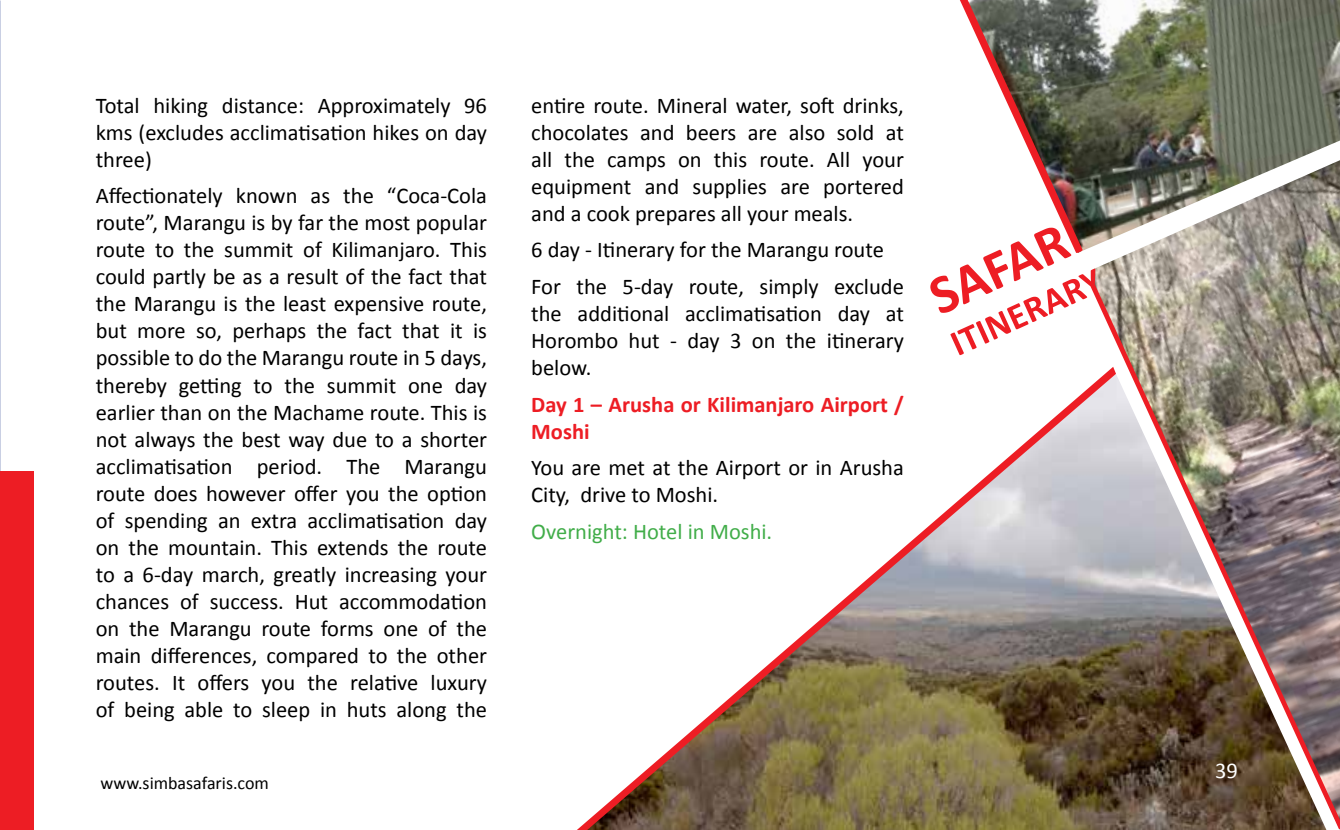
<style>
.page{position:relative;width:1340px;height:830px;background:#fff}
.page>*{position:absolute;margin:0;border:0;box-sizing:border-box;transform-origin:0 0}
.t1{font:22.5px/27px "Calibri";color:#000;text-align:justify}
.t2{font:700 22.5px/27px "Calibri";color:#ed1d24}
.t3{font:22.5px "Calibri";color:#41ad49}
.t4{font:22.5px "Calibri";color:#fff}
.t5{font:18px "Calibri";color:#000}
</style>
<div class="page">
<div style="left:0;top:471px;width:33px;height:358px;background:#ed1d24"></div>
<img style="left:1087px;top:0;width:252px;height:249px">
<img style="left:1092px;top:160px;width:247px;height:669px">
<svg style="left:1087px;top:268px;width:252px;height:560px;background:#a4988d"></svg>
<svg style="left:930px;top:0;width:157px;height:355px"></svg>
<img style="left:1116px;top:373px;width:210px;height:456px">
<svg style="left:578px;top:366px;width:538px;height:463px"></svg>
<p class="t1" style="left:96px;top:92px;width:393px">Total hiking distance: Approximately 96 kms (excludes acclimatisation hikes on day three)</p>
<p class="t1" style="left:96px;top:182px;width:393px">Affectionately known as the “Coca-Cola route”, Marangu is by far the most popular route to the summit of Kilimanjaro. This could partly be as a result of the fact that the Marangu is the least expensive route, but more so, perhaps the fact that it is possible to do the Marangu route in 5 days, thereby getting to the summit one day earlier than on the Machame route. This is not always the best way due to a shorter acclimatisation period. The Marangu route does however offer you the option of spending an extra acclimatisation day on the mountain. This extends the route to a 6-day march, greatly increasing your chances of success. Hut accommodation on the Marangu route forms one of the main differences, compared to the other routes. It offers you the relative luxury of being able to sleep in huts along the</p>
<p class="t5" style="left:100px;top:771px;width:170px">www.simbasafaris.com</p>
<p class="t1" style="left:531px;top:92px;width:374px">entire route. Mineral water, soft drinks, chocolates and beers are also sold at all the camps on this route. All your equipment and supplies are portered and a cook prepares all your meals.</p>
<p class="t1" style="left:531px;top:231px;width:374px;line-height:36.4px">6 day - Itinerary for the Marangu route<br>For the 5-day route, simply exclude</p>
<p class="t1" style="left:531px;top:300px;width:374px">the additional acclimatisation day at Horombo hut - day 3 on the itinerary below.</p>
<p class="t2" style="left:531px;top:390px;width:374px">Day 1 – Arusha or Kilimanjaro Airport /<br>Moshi</p>
<p class="t1" style="left:531px;top:454px;width:374px">You are met at the Airport or in Arusha<br>City, drive to Moshi.</p>
<p class="t3" style="left:531px;top:517px;width:242px">Overnight: Hotel in Moshi.</p>
<p class="t4" style="left:1215px;top:756px;width:24px">39</p>
</div>
